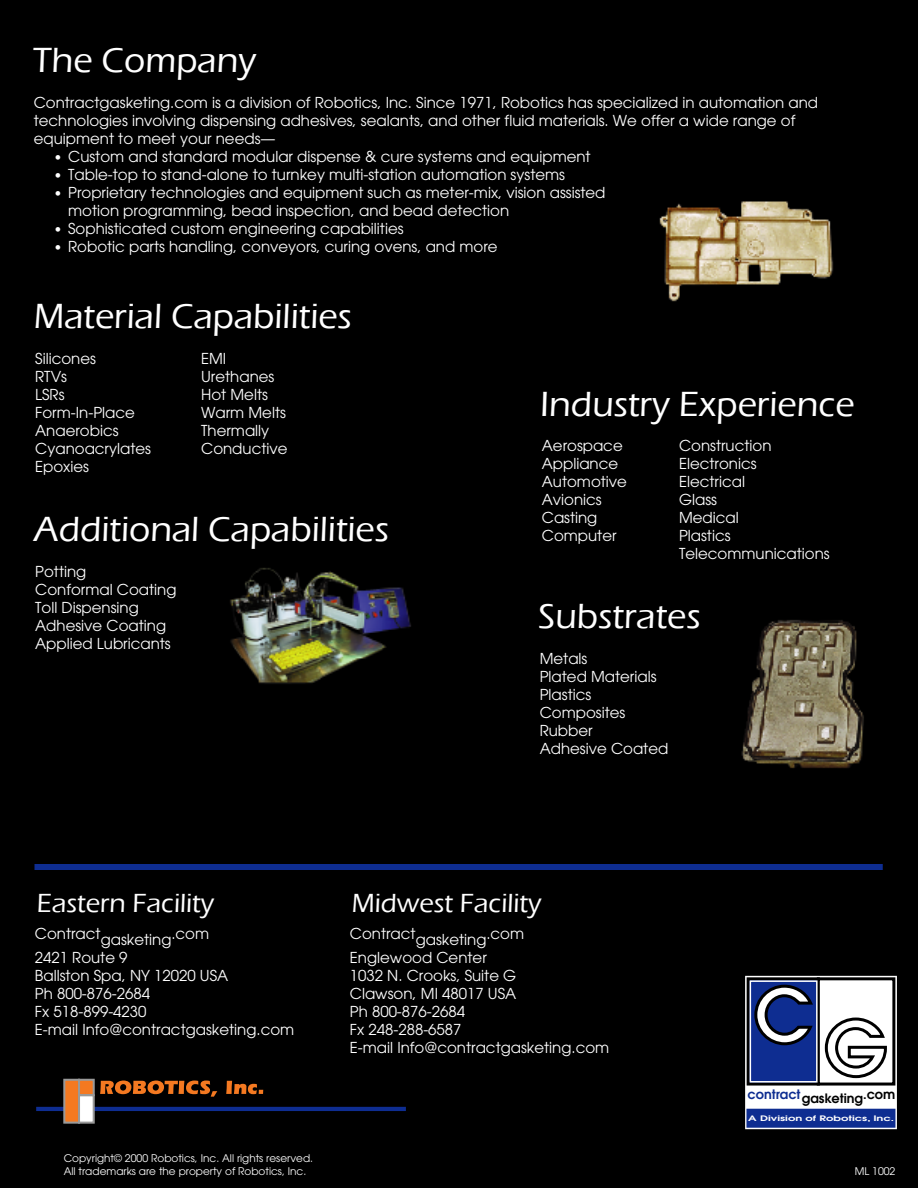
<style>
.page{position:relative;width:918px;height:1188px;background:#000}
.page>*{position:absolute;margin:0;border:0;box-sizing:border-box;transform-origin:0 0}
.t1{font:36px "Eras Medium ITC";color:#fff}
.t2{font:27px "Eras Medium ITC";color:#fff}
.t3{font:15px/18px "Avant Garde";color:#fff}
.t4{font:600 12.9px "Avant Garde";color:#000}
.t5{font:10.5px/12.8px "Avant Garde";color:#fff}
.t6{font:600 7.5px "Avant Garde";color:#fff;scale:1.54 1}
</style>
<div class="page">
<hr style="left:36px;top:1107px;width:370px;height:4px;background:#0e2d91">
<div style="left:63px;top:1079px;width:17px;height:45px;background:#f47921;border:2px solid #999"></div>
<div style="left:78px;top:1079px;width:17px;height:17px;background:#f47921;border:2px solid #999"></div>
<div style="left:78px;top:1094px;width:17px;height:30px;background:#fff;border:2px solid #999"></div>
<svg style="left:100px;top:1081px;width:117px;height:16px"></svg>
<svg style="left:226px;top:1081px;width:37px;height:13px"></svg>
<div style="left:745px;top:976px;width:152px;height:153px;background:#fff;border:6px solid #fff"></div>
<div style="left:746px;top:1109px;width:149px;height:19px;background:#0e2d91;border:3px solid #0e2d91"></div>
<div style="left:747px;top:977px;width:73px;height:109px;background:#0e2d91;border:3px solid #000"></div>
<svg style="left:754px;top:984px;width:59px;height:62px"></svg>
<div style="left:817px;top:977px;width:78px;height:109px;background:#fff;border:3px solid #000"></div>
<svg style="left:824px;top:1017px;width:63px;height:62px"></svg>
<div style="left:750px;top:980px;width:68px;height:103px;border:2px solid #fff"></div>
<div style="left:34px;top:864px;width:849px;height:6px;background:#0e2d91"></div>
<img style="left:659px;top:201px;width:175px;height:101px">
<img style="left:230px;top:568px;width:181px;height:116px">
<img style="left:741px;top:620px;width:123px;height:149px">
<h1 class="t1" style="left:33px;top:48px;width:225px">The Company</h1>
<p class="t3" style="left:34px;top:95px;width:786px">Contractgasketing.com is a division of Robotics, Inc. Since 1971, Robotics has specialized in automation and technologies involving dispensing adhesives, sealants, and other fluid materials. We offer a wide range of equipment to meet your needs—</p>
<p class="t3" style="left:54px;top:149px;width:539px">• Custom and standard modular dispense &amp; cure systems and equipment</p>
<p class="t3" style="left:54px;top:167px;width:513px">• Table-top to stand-alone to turnkey multi-station automation systems</p>
<p class="t3" style="left:68px;top:185px;width:539px;text-indent:-15px">• Proprietary technologies and equipment such as meter-mix, vision assisted motion programming, bead inspection, and bead detection</p>
<p class="t3" style="left:54px;top:221px;width:352px">• Sophisticated custom engineering capabilities</p>
<p class="t3" style="left:54px;top:239px;width:446px">• Robotic parts handling, conveyors, curing ovens, and more</p>
<h1 class="t1" style="left:34px;top:304px;width:320px">Material Capabilities</h1>
<p class="t3" style="left:35px;top:351px;width:117px">Silicones<br>RTVs<br>LSRs<br>Form-In-Place<br>Anaerobics<br>Cyanoacrylates<br>Epoxies</p>
<p class="t3" style="left:201px;top:351px;width:88px">EMI<br>Urethanes<br>Hot Melts<br>Warm Melts<br>Thermally<br>Conductive</p>
<h1 class="t1" style="left:34px;top:517px;width:357px">Additional Capabilities</h1>
<p class="t3" style="left:35px;top:564px;width:143px">Potting<br>Conformal Coating<br>Toll Dispensing<br>Adhesive Coating<br>Applied Lubricants</p>
<h1 class="t1" style="left:540px;top:392px;width:316px">Industry Experience</h1>
<p class="t3" style="left:542px;top:439px;width:87px">Aerospace<br>Appliance<br>Automotive<br>Avionics<br>Casting<br>Computer</p>
<p class="t3" style="left:679px;top:439px;width:152px">Construction<br>Electronics<br>Electrical<br>Glass<br>Medical<br>Plastics<br>Telecommunications</p>
<h1 class="t1" style="left:538px;top:604px;width:164px">Substrates</h1>
<p class="t3" style="left:540px;top:651px;width:130px">Metals<br>Plated Materials<br>Plastics<br>Composites<br>Rubber<br>Adhesive Coated</p>
<h2 class="t2" style="left:37px;top:894px;width:179px">Eastern Facility</h2>
<p class="t3" style="left:35px;top:923px;width:176px;line-height:24px">Contractgasketing.com<br>2421 Route 9</p>
<p class="t3" style="left:35px;top:968px;width:261px">Ballston Spa, NY 12020 USA<br>Ph 800-876-2684<br>Fx 518-899-4230<br>E-mail Info@contractgasketing.com</p>
<h2 class="t2" style="left:352px;top:894px;width:191px">Midwest Facility</h2>
<p class="t3" style="left:350px;top:923px;width:176px;line-height:24px">Contractgasketing.com<br>Englewood Center</p>
<p class="t3" style="left:350px;top:968px;width:261px">1032 N. Crooks, Suite G<br>Clawson, MI 48017 USA<br>Ph 800-876-2684<br>Fx 248-288-6587<br>E-mail Info@contractgasketing.com</p>
<p class="t5" style="left:64px;top:1153px;width:251px">Copyright© 2000 Robotics, Inc. All rights reserved.<br>All trademarks are the property of Robotics, Inc.</p>
<p class="t4" style="left:748px;top:1093px;width:149px"><sup>contract</sup>gasketing.com</p>
<p class="t6" style="left:748px;top:1116px;width:96px">A Division of Robotics, Inc.</p>
<p class="t5" style="left:855px;top:1165px;width:42px">ML 1002</p>
</div>
